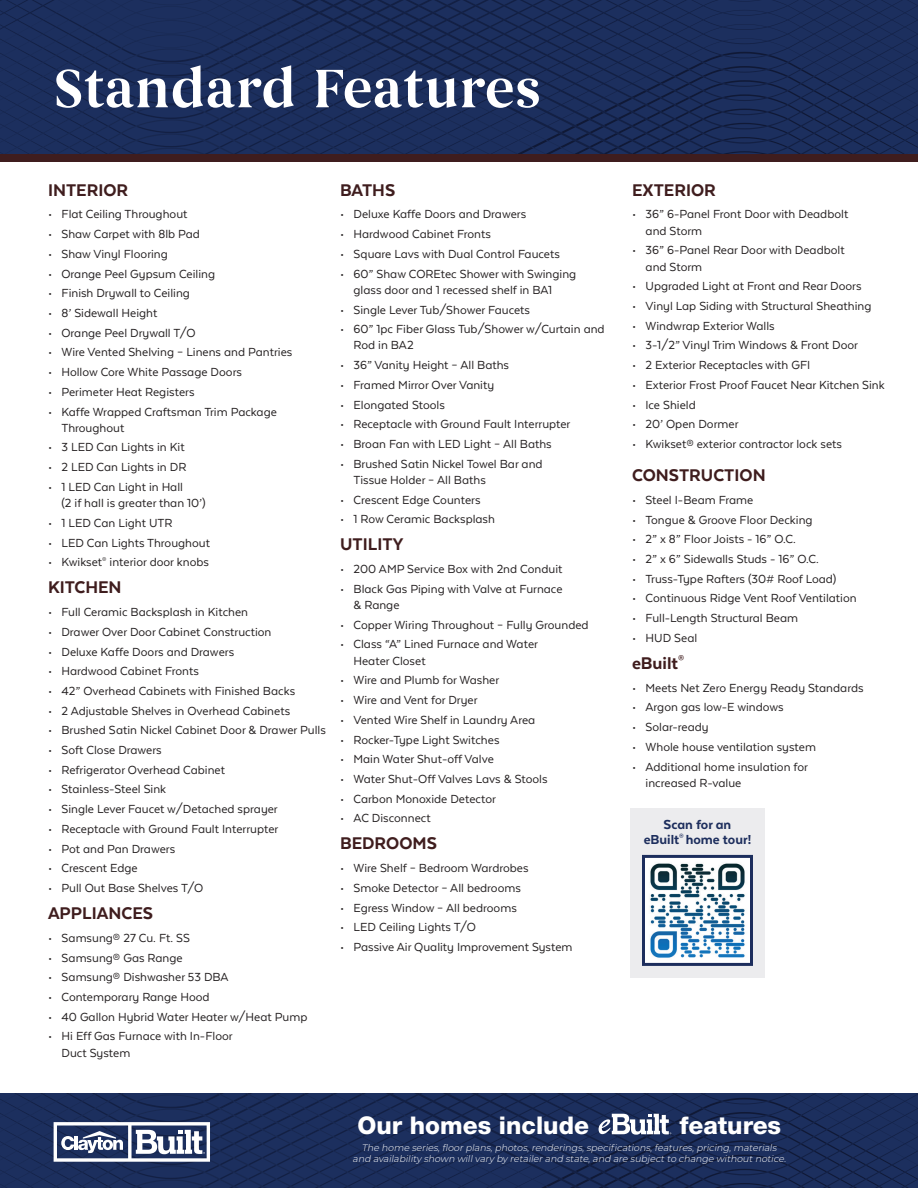
<style>
.page{position:relative;width:918px;height:1188px;background:#fff}
.page>*{position:absolute;margin:0;border:0;box-sizing:border-box;transform-origin:0 0}
.t1{font:600 55.5px "Begum";color:#fff}
.t2{font:800 24.45px "Helvetica Neue LT Std";color:#fff}
.t3{font:800 19.5px "Texta Alt";color:#3f1d1e}
.t4{font:800 15px/15px "Texta Alt";color:#1d2e5d;text-align:center}
.t5{font:13.5px/16.2px "Texta Alt";color:#231f20}
.t6{font:italic 300 9.45px/11.2px "Montserrat";color:#fff;text-align:center}
</style>
<div class="page">
<svg style="left:0;top:0;width:918px;height:154px;background:#1a2c59"></svg>
<div style="left:0;top:154px;width:918px;height:8px;background:#3f1d1e"></div>
<svg style="left:0;top:1093px;width:918px;height:95px;background:#243560"></svg>
<div style="left:630px;top:808px;width:135px;height:169px;background:#ececee"></div>
<img style="left:646px;top:859px;width:103px;height:103px">
<div style="left:642px;top:855px;width:111px;height:111px;border:3px solid #1d2e5d"></div>
<h1 class="t1" style="left:54px;top:55px;width:489px">Standard Features</h1>
<h3 class="t3" style="left:48px;top:180px;width:82px">INTERIOR</h3>
<p class="t5" style="left:48px;top:206px;width:141px">• Flat Ceiling Throughout</p>
<p class="t5" style="left:48px;top:226px;width:154px">• Shaw Carpet with 8lb Pad</p>
<p class="t5" style="left:48px;top:246px;width:121px">• Shaw Vinyl Flooring</p>
<p class="t5" style="left:48px;top:265px;width:169px">• Orange Peel Gypsum Ceiling</p>
<p class="t5" style="left:48px;top:285px;width:144px">• Finish Drywall to Ceiling</p>
<p class="t5" style="left:48px;top:305px;width:111px">• 8’ Sidewall Height</p>
<p class="t5" style="left:48px;top:324px;width:149px">• Orange Peel Drywall T/O</p>
<p class="t5" style="left:48px;top:344px;width:246px">• Wire Vented Shelving – Linens and Pantries</p>
<p class="t5" style="left:48px;top:364px;width:196px">• Hollow Core White Passage Doors</p>
<p class="t5" style="left:48px;top:384px;width:148px">• Perimeter Heat Registers</p>
<p class="t5" style="left:62px;top:403px;width:217px;text-indent:-14px">• Kaffe Wrapped Craftsman Trim Package<br>Throughout</p>
<p class="t5" style="left:48px;top:439px;width:138px">• 3 LED Can Lights in Kit</p>
<p class="t5" style="left:48px;top:459px;width:140px">• 2 LED Can Lights in DR</p>
<p class="t5" style="left:62px;top:479px;width:146px;text-indent:-14px">• 1 LED Can Light in Hall<br>(2 if hall is greater than 10’)</p>
<p class="t5" style="left:48px;top:515px;width:126px">• 1 LED Can Light UTR</p>
<p class="t5" style="left:48px;top:534px;width:164px">• LED Can Lights Throughout</p>
<p class="t5" style="left:48px;top:554px;width:163px">• Kwikset<sup>®</sup> interior door knobs</p>
<h3 class="t3" style="left:48px;top:577px;width:75px">KITCHEN</h3>
<p class="t5" style="left:48px;top:604px;width:202px">• Full Ceramic Backsplash in Kitchen</p>
<p class="t5" style="left:48px;top:624px;width:225px">• Drawer Over Door Cabinet Construction</p>
<p class="t5" style="left:48px;top:643px;width:188px">• Deluxe Kaffe Doors and Drawers</p>
<p class="t5" style="left:48px;top:663px;width:152px">• Hardwood Cabinet Fronts</p>
<p class="t5" style="left:48px;top:683px;width:249px">• 42” Overhead Cabinets with Finished Backs</p>
<p class="t5" style="left:48px;top:702px;width:244px">• 2 Adjustable Shelves in Overhead Cabinets</p>
<p class="t5" style="left:48px;top:722px;width:279px">• Brushed Satin Nickel Cabinet Door &amp; Drawer Pulls</p>
<p class="t5" style="left:48px;top:742px;width:115px">• Soft Close Drawers</p>
<p class="t5" style="left:48px;top:761px;width:179px">• Refrigerator Overhead Cabinet</p>
<p class="t5" style="left:48px;top:781px;width:120px">• Stainless-Steel Sink</p>
<p class="t5" style="left:48px;top:801px;width:231px">• Single Lever Faucet w/Detached sprayer</p>
<p class="t5" style="left:48px;top:821px;width:232px">• Receptacle with Ground Fault Interrupter</p>
<p class="t5" style="left:48px;top:840px;width:129px">• Pot and Pan Drawers</p>
<p class="t5" style="left:48px;top:860px;width:91px">• Crescent Edge</p>
<p class="t5" style="left:48px;top:880px;width:157px">• Pull Out Base Shelves T/O</p>
<h3 class="t3" style="left:48px;top:903px;width:107px">APPLIANCES</h3>
<p class="t5" style="left:48px;top:930px;width:143px">• Samsung® 27 Cu. Ft. SS</p>
<p class="t5" style="left:48px;top:949px;width:136px">• Samsung® Gas Range</p>
<p class="t5" style="left:48px;top:969px;width:182px">• Samsung® Dishwasher 53 DBA</p>
<p class="t5" style="left:48px;top:989px;width:163px">• Contemporary Range Hood</p>
<p class="t5" style="left:48px;top:1008px;width:261px">• 40 Gallon Hybrid Water Heater w/Heat Pump</p>
<p class="t5" style="left:62px;top:1028px;width:173px;text-indent:-14px">• Hi Eff Gas Furnace with In-Floor<br>Duct System</p>
<h3 class="t3" style="left:340px;top:180px;width:57px">BATHS</h3>
<p class="t5" style="left:340px;top:206px;width:188px">• Deluxe Kaffe Doors and Drawers</p>
<p class="t5" style="left:340px;top:226px;width:152px">• Hardwood Cabinet Fronts</p>
<p class="t5" style="left:340px;top:246px;width:221px">• Square Lavs with Dual Control Faucets</p>
<p class="t5" style="left:354px;top:265px;width:224px;text-indent:-14px">• 60” Shaw COREtec Shower with Swinging glass door and 1 recessed shelf in BA1</p>
<p class="t5" style="left:340px;top:301px;width:192px">• Single Lever Tub/Shower Faucets</p>
<p class="t5" style="left:354px;top:321px;width:253px;text-indent:-14px">• 60” 1pc Fiber Glass Tub/Shower w/Curtain and<br>Rod in BA2</p>
<p class="t5" style="left:340px;top:357px;width:171px">• 36” Vanity Height – All Baths</p>
<p class="t5" style="left:340px;top:377px;width:156px">• Framed Mirror Over Vanity</p>
<p class="t5" style="left:340px;top:396px;width:106px">• Elongated Stools</p>
<p class="t5" style="left:340px;top:416px;width:232px">• Receptacle with Ground Fault Interrupter</p>
<p class="t5" style="left:340px;top:436px;width:213px">• Broan Fan with LED Light – All Baths</p>
<p class="t5" style="left:354px;top:455px;width:191px;text-indent:-14px">• Brushed Satin Nickel Towel Bar and<br>Tissue Holder – All Baths</p>
<p class="t5" style="left:340px;top:491px;width:142px">• Crescent Edge Counters</p>
<p class="t5" style="left:340px;top:511px;width:156px">• 1 Row Ceramic Backsplash</p>
<h3 class="t3" style="left:340px;top:534px;width:65px">UTILITY</h3>
<p class="t5" style="left:340px;top:561px;width:224px">• 200 AMP Service Box with 2nd Conduit</p>
<p class="t5" style="left:354px;top:581px;width:210px;text-indent:-14px">• Black Gas Piping with Valve at Furnace &amp; Range</p>
<p class="t5" style="left:340px;top:616px;width:250px">• Copper Wiring Throughout – Fully Grounded</p>
<p class="t5" style="left:354px;top:636px;width:186px;text-indent:-14px">• Class “A” Lined Furnace and Water<br>Heater Closet</p>
<p class="t5" style="left:340px;top:672px;width:161px">• Wire and Plumb for Washer</p>
<p class="t5" style="left:340px;top:692px;width:139px">• Wire and Vent for Dryer</p>
<p class="t5" style="left:340px;top:712px;width:197px">• Vented Wire Shelf in Laundry Area</p>
<p class="t5" style="left:340px;top:731px;width:161px">• Rocker-Type Light Switches</p>
<p class="t5" style="left:340px;top:751px;width:155px">• Main Water Shut-off Valve</p>
<p class="t5" style="left:340px;top:771px;width:209px">• Water Shut-Off Valves Lavs &amp; Stools</p>
<p class="t5" style="left:340px;top:790px;width:158px">• Carbon Monoxide Detector</p>
<p class="t5" style="left:340px;top:810px;width:92px">• AC Disconnect</p>
<h3 class="t3" style="left:340px;top:833px;width:98px">BEDROOMS</h3>
<p class="t5" style="left:340px;top:860px;width:190px">• Wire Shelf – Bedroom Wardrobes</p>
<p class="t5" style="left:340px;top:880px;width:182px">• Smoke Detector – All bedrooms</p>
<p class="t5" style="left:340px;top:899px;width:178px">• Egress Window – All bedrooms</p>
<p class="t5" style="left:340px;top:919px;width:137px">• LED Ceiling Lights T/O</p>
<p class="t5" style="left:340px;top:939px;width:234px">• Passive Air Quality Improvement System</p>
<h3 class="t3" style="left:632px;top:180px;width:85px">EXTERIOR</h3>
<p class="t5" style="left:646px;top:206px;width:204px;text-indent:-14px">• 36” 6-Panel Front Door with Deadbolt and Storm</p>
<p class="t5" style="left:646px;top:242px;width:201px;text-indent:-14px">• 36” 6-Panel Rear Door with Deadbolt and Storm</p>
<p class="t5" style="left:632px;top:278px;width:231px">• Upgraded Light at Front and Rear Doors</p>
<p class="t5" style="left:632px;top:298px;width:241px">• Vinyl Lap Siding with Structural Sheathing</p>
<p class="t5" style="left:632px;top:317px;width:144px">• Windwrap Exterior Walls</p>
<p class="t5" style="left:632px;top:337px;width:228px">• 3-1/2” Vinyl Trim Windows &amp; Front Door</p>
<p class="t5" style="left:632px;top:357px;width:180px">• 2 Exterior Receptacles with GFI</p>
<p class="t5" style="left:632px;top:377px;width:254px">• Exterior Frost Proof Faucet Near Kitchen Sink</p>
<p class="t5" style="left:632px;top:396px;width:65px">• Ice Shield</p>
<p class="t5" style="left:632px;top:416px;width:108px">• 20’ Open Dormer</p>
<p class="t5" style="left:632px;top:436px;width:211px">• Kwikset® exterior contractor lock sets</p>
<h3 class="t3" style="left:632px;top:465px;width:135px">CONSTRUCTION</h3>
<p class="t5" style="left:632px;top:492px;width:123px">• Steel I-Beam Frame</p>
<p class="t5" style="left:632px;top:511px;width:182px">• Tongue &amp; Groove Floor Decking</p>
<p class="t5" style="left:632px;top:531px;width:165px">• 2” x 8” Floor Joists - 16” O.C.</p>
<p class="t5" style="left:632px;top:551px;width:188px">• 2” x 6” Sidewalls Studs - 16” O.C.</p>
<p class="t5" style="left:632px;top:570px;width:206px">• Truss-Type Rafters (30# Roof Load)</p>
<p class="t5" style="left:632px;top:590px;width:226px">• Continuous Ridge Vent Roof Ventilation</p>
<p class="t5" style="left:632px;top:610px;width:168px">• Full-Length Structural Beam</p>
<p class="t5" style="left:632px;top:630px;width:67px">• HUD Seal</p>
<h3 class="t3" style="left:632px;top:653px;width:54px">eBuilt<sup>®</sup></h3>
<p class="t5" style="left:632px;top:679px;width:233px">• Meets Net Zero Energy Ready Standards</p>
<p class="t5" style="left:632px;top:699px;width:153px">• Argon gas low-E windows</p>
<p class="t5" style="left:632px;top:719px;width:78px">• Solar-ready</p>
<p class="t5" style="left:632px;top:739px;width:185px">• Whole house ventilation system</p>
<p class="t5" style="left:646px;top:758px;width:164px;text-indent:-14px">• Additional home insulation for increased R-value</p>
<p class="t4" style="left:644px;top:817px;width:109px">Scan for an eBuilt<sup>®</sup> home tour!</p>
<h2 class="t2" style="left:357px;top:1111px;width:233px">Our homes include</h2>
<h2 class="t2" style="left:679px;top:1111px;width:103px">features</h2>
<p class="t6" style="left:353px;top:1142px;width:437px">The home series,floorplans,photos,renderings,specifications,features,pricing,materials and availability shown willvary by retailerand state,and are subjectto change withoutnotice.</p>
</div>
